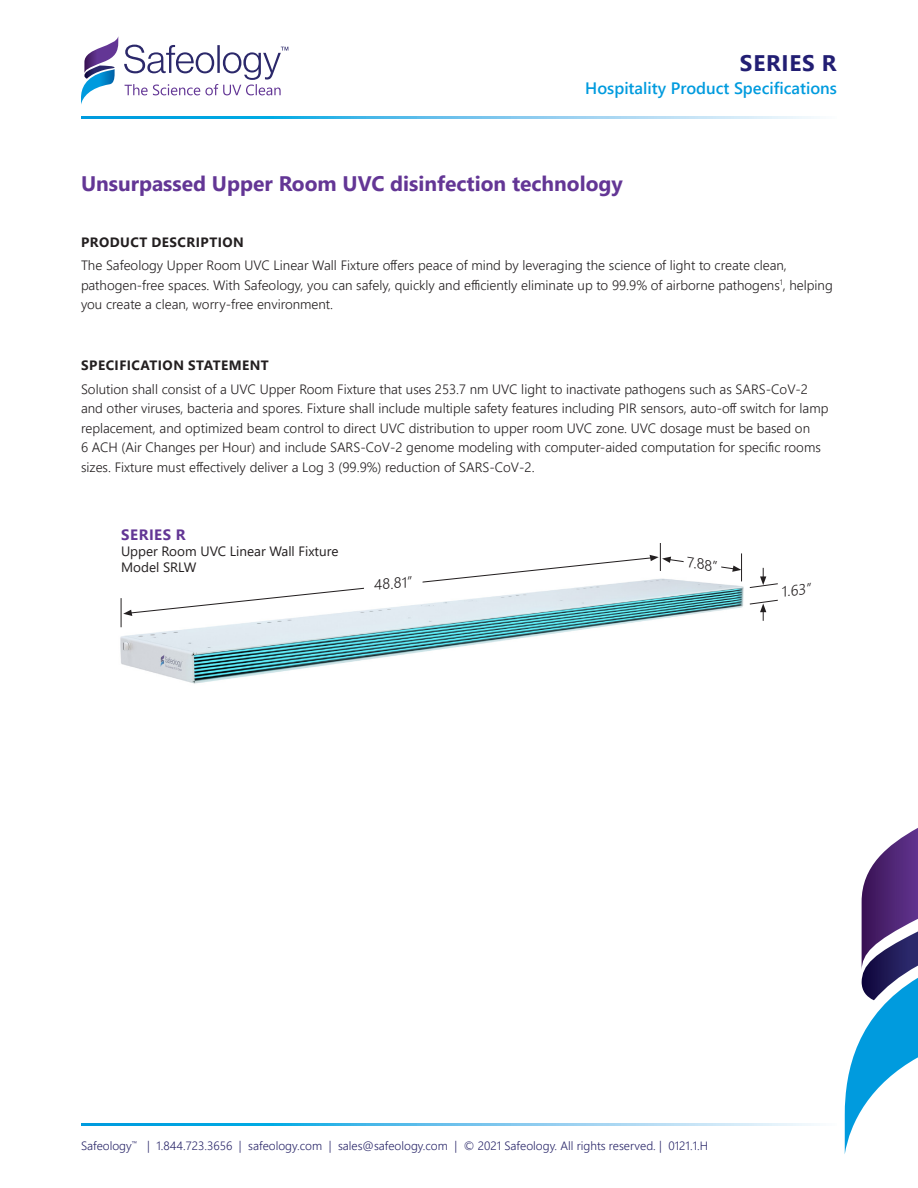
<style>
.page{position:relative;width:918px;height:1188px;background:#fff}
.page>*{position:absolute;margin:0;border:0;box-sizing:border-box;transform-origin:0 0}
.t1{font:700 22.5px "Segoe UI";letter-spacing:.035em;color:#221e73}
.t2{font:700 21px "Segoe UI";color:#633695}
.t3{font:600 16.5px "Segoe UI";color:#009bde}
.t4{font:700 15px "Segoe UI";letter-spacing:.035em;color:#633695}
.t5{font:300 14.7px "Segoe UI";color:#231f20}
.t6{font:italic 300 14.55px "Segoe UI";color:#231f20}
.t7{font:300 13.5px/19.5px "Segoe UI";color:#231f20}
.t8{font:700 13.5px "Segoe UI";letter-spacing:.035em;color:#231f20}
.t9{font:13.5px "Segoe UI";color:#231f20}
.t10{font:300 12px "Segoe UI";color:#2b286a}
</style>
<div class="page">
<svg style="left:81px;top:117px;width:736px;height:2px"></svg>
<svg style="left:845px;top:828px;width:73px;height:325px"></svg>
<svg style="left:81px;top:1123px;width:736px;height:2px"></svg>
<svg style="left:124px;top:45px;width:164px;height:50px"></svg>
<svg style="left:81px;top:37px;width:37px;height:68px"></svg>
<img style="left:120px;top:567px;width:644px;height:117px">
<svg style="left:128px;top:554px;width:525px;height:107px"></svg>
<svg style="left:364px;top:575px;width:59px;height:29px"></svg>
<svg style="left:121px;top:598px;width:11px;height:29px"></svg>
<svg style="left:650px;top:543px;width:92px;height:38px"></svg>
<svg style="left:749px;top:568px;width:29px;height:20px"></svg>
<svg style="left:749px;top:599px;width:29px;height:22px"></svg>
<h1 class="t1" style="left:740px;top:42px;width:98px">SERIES R</h1>
<p class="t3" style="left:585px;top:73px;width:253px">Hospitality Product Specifications</p>
<p class="t2" style="left:81px;top:164px;width:543px">Unsurpassed Upper Room UVC disinfection technology</p>
<p class="t8" style="left:81px;top:229px;width:164px">PRODUCT DESCRIPTION</p>
<p class="t7" style="left:81px;top:255px;width:753px">The Safeology Upper Room UVC Linear Wall Fixture offers peace of mind by leveraging the science of light to create clean, pathogen-free spaces. With Safeology, you can safely, quickly and efficiently eliminate up to 99.9% of airborne pathogens<sup>1</sup>, helping you create a clean, worry-free environment.</p>
<p class="t8" style="left:81px;top:352px;width:189px">SPECIFICATION STATEMENT</p>
<p class="t7" style="left:81px;top:378px;width:749px">Solution shall consist of a UVC Upper Room Fixture that uses 253.7 nm UVC light to inactivate pathogens such as SARS-CoV-2 and other viruses, bacteria and spores. Fixture shall include multiple safety features including PIR sensors, auto-off switch for lamp replacement, and optimized beam control to direct UVC distribution to upper room UVC zone. UVC dosage must be based on<br>6 ACH (Air Changes per Hour) and include SARS-CoV-2 genome modeling with computer-aided computation for specific rooms sizes. Fixture must effectively deliver a Log 3 (99.9%) reduction of SARS-CoV-2.</p>
<p class="t4" style="left:121px;top:520px;width:66px">SERIES R</p>
<p class="t9" style="left:121px;top:539px;width:219px">Upper Room UVC Linear Wall Fixture</p>
<p class="t9" style="left:121px;top:555px;width:77px">Model SRLW</p>
<p class="t6" style="left:690px;top:548px;width:32px;rotate:9deg">7.88”</p>
<p class="t5" style="left:372px;top:571px;width:40px;rotate:-5deg">48.81”</p>
<p class="t5" style="left:779px;top:578px;width:31px;rotate:-8deg">1.63”</p>
<p class="t10" style="left:81px;top:1135px;width:629px">Safeology<sup>™</sup> | 1.844.723.3656 | safeology.com | sales@safeology.com | © 2021 Safeology. All rights reserved. | 0121.1.H</p>
</div>
